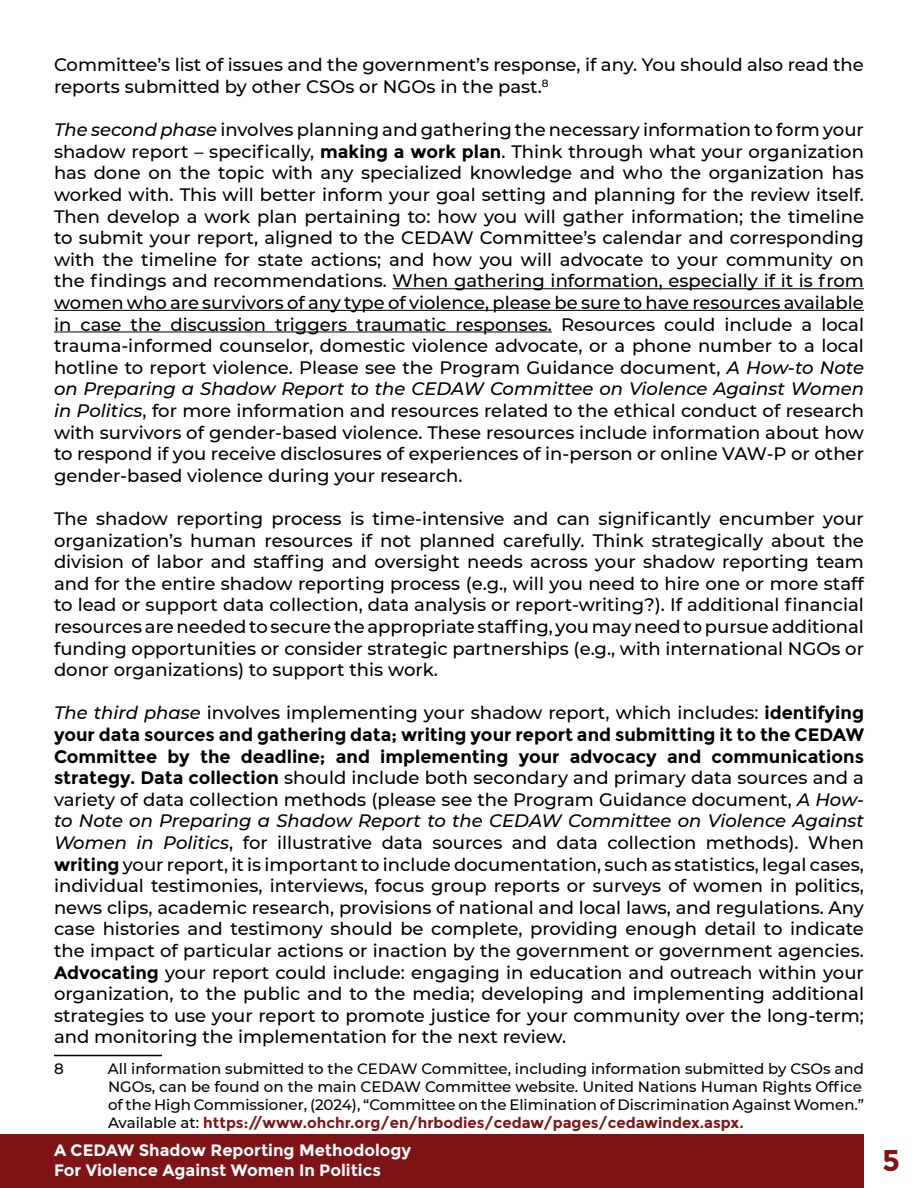
<style>
.page{position:relative;width:918px;height:1188px;background:#fff}
.page>*{position:absolute;margin:0;border:0;box-sizing:border-box;transform-origin:0 0}
.t1{font:700 30px "Montserrat";color:#7e1416}
.t2{font:500 18px/21.6px "Montserrat";color:#000;text-align:justify}
.t3{font:700 16.5px/19.8px "Montserrat";color:#fff}
.t4{font:500 15px/18px "Montserrat";color:#000}
.s1{font-style:italic}
.s2{font-weight:700}
.s3{font-weight:700;color:#7e1416}
</style>
<div class="page">
<div style="left:0;top:1134px;width:864px;height:54px;background:#7e1416"></div>
<hr style="left:392px;top:288px;width:472px;height:1px;background:#000">
<hr style="left:54px;top:310px;width:810px;height:1px;background:#000">
<hr style="left:54px;top:332px;width:498px;height:1px;background:#000">
<hr style="left:54px;top:1055px;width:108px;height:1px;background:#000">
<p class="t2" style="left:54px;top:54px;width:811px">Committee’s list of issues and the government’s response, if any. You should also read the reports submitted by other CSOs or NGOs in the past.<sup>8</sup></p>
<p class="t2" style="left:54px;top:118px;width:812px"><span class="s1">The second phase</span> involves planning and gathering the necessary information to form your shadow report – specifically, <span class="s2">making a work plan</span>. Think through what your organization has done on the topic with any specialized knowledge and who the organization has worked with. This will better inform your goal setting and planning for the review itself.<br>Then develop a work plan pertaining to: how you will gather information; the timeline to submit your report, aligned to the CEDAW Committee’s calendar and corresponding with the timeline for state actions; and how you will advocate to your community on the findings and recommendations. When gathering information, especially if it is from women who are survivors of any type of violence, please be sure to have resources available in case the discussion triggers traumatic responses. Resources could include a local trauma-informed counselor, domestic violence advocate, or a phone number to a local hotline to report violence. Please see the Program Guidance document, <span class="s1">A How-to Note on Preparing a Shadow Report to the CEDAW Committee on Violence Against Women in Politics</span>, for more information and resources related to the ethical conduct of research with survivors of gender-based violence. These resources include information about how to respond if you receive disclosures of experiences of in-person or online VAW-P or other gender-based violence during your research.</p>
<p class="t2" style="left:54px;top:507px;width:812px">The shadow reporting process is time-intensive and can significantly encumber your organization’s human resources if not planned carefully. Think strategically about the division of labor and staffing and oversight needs across your shadow reporting team and for the entire shadow reporting process (e.g., will you need to hire one or more staff to lead or support data collection, data analysis or report-writing?). If additional financial resources are needed to secure the appropriate staffing, you may need to pursue additional funding opportunities or consider strategic partnerships (e.g., with international NGOs or donor organizations) to support this work.</p>
<p class="t2" style="left:54px;top:702px;width:812px"><span class="s1">The third phase</span> involves implementing your shadow report, which includes: <span class="s2">identifying your data sources and gathering data; writing your report and submitting it to the CEDAW Committee by the deadline; and implementing your advocacy and communications strategy. Data collection</span> should include both secondary and primary data sources and a variety of data collection methods (please see the Program Guidance document, <span class="s1">A How&shy;to Note on Preparing a Shadow Report to the CEDAW Committee on Violence Against Women in Politics</span>, for illustrative data sources and data collection methods). When <span class="s2">writing</span> your report, it is important to include documentation, such as statistics, legal cases, individual testimonies, interviews, focus group reports or surveys of women in politics, news clips, academic research, provisions of national and local laws, and regulations. Any case histories and testimony should be complete, providing enough detail to indicate the impact of particular actions or inaction by the government or government agencies.<br><span class="s2">Advocating</span> your report could include: engaging in education and outreach within your organization, to the public and to the media; developing and implementing additional strategies to use your report to promote justice for your community over the long-term; and monitoring the implementation for the next review.</p>
<p class="t4" style="left:54px;top:1059px;width:11px">8</p>
<p class="t4" style="left:108px;top:1059px;width:758px">All information submitted to the CEDAW Committee, including information submitted by CSOs and NGOs, can be found on the main CEDAW Committee website. United Nations Human Rights Office of the High Commissioner, (2024), “Committee on the Elimination of Discrimination Against Women.” Available at: <span class="s3">https://www.ohchr.org/en/hrbodies/cedaw/pages/cedawindex.aspx .</span></p>
<p class="t3" style="left:54px;top:1140px;width:359px">A CEDAW Shadow Reporting Methodology<br>For Violence Against Women In Politics</p>
<h1 class="t1" style="left:882px;top:1143px;width:19px">5</h1>
</div>
